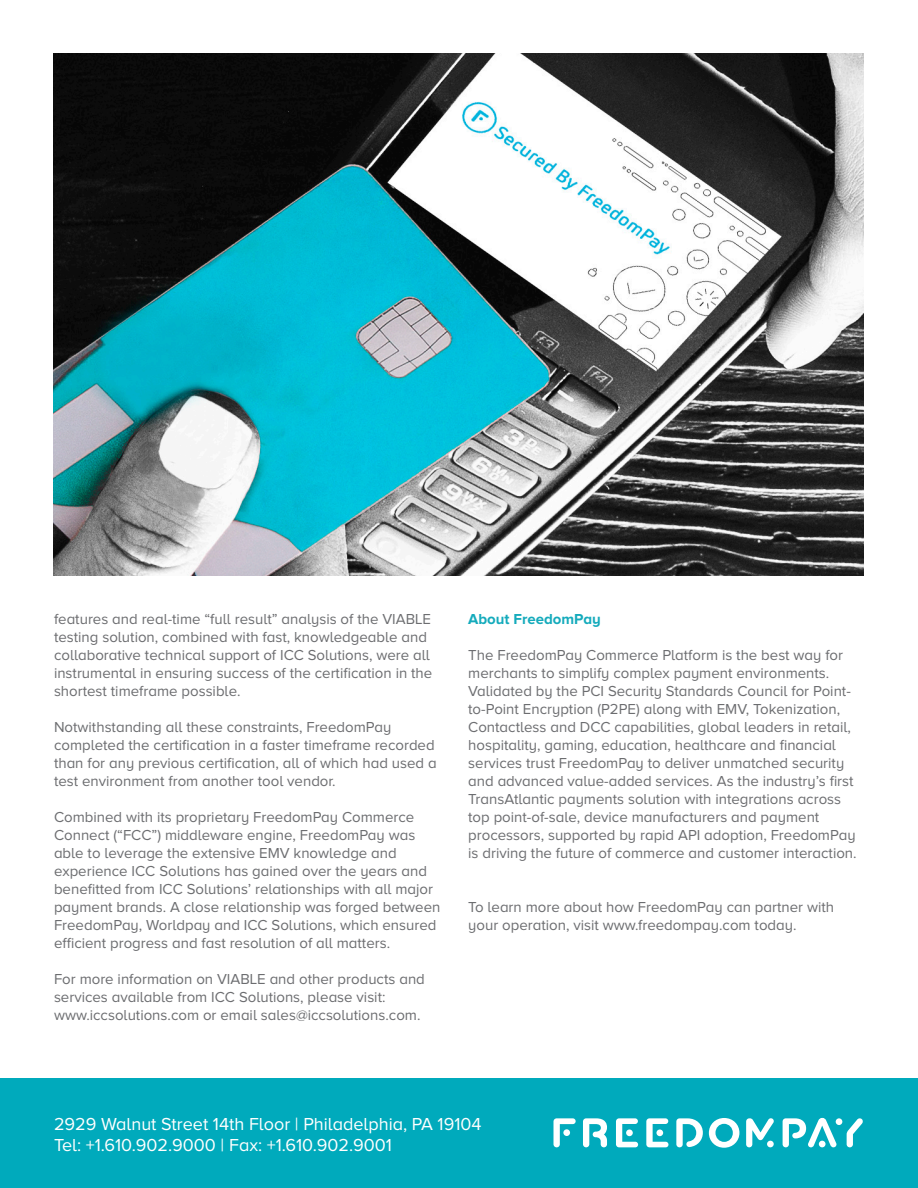
<style>
.page{position:relative;width:918px;height:1188px;background:#fff}
.page>*{position:absolute;margin:0;border:0;box-sizing:border-box;transform-origin:0 0}
.t1{font:18px/21.6px "Proxima Nova A";color:#fff}
.t2{font:15px/18px "Proxima Nova A";color:#6c6d70}
.t3{font:700 15px "Proxima Nova A";color:#15abbc}
</style>
<div class="page">
<img style="left:54px;top:54px;width:810px;height:521px">
<div style="left:0;top:1079px;width:918px;height:109px;background:#00aabc"></div>
<svg style="left:646px;top:1118px;width:22px;height:29px"></svg>
<div style="left:656px;top:1129px;width:7px;height:7px;background:#fff;border-radius:50%"></div>
<svg style="left:783px;top:1118px;width:53px;height:29px"></svg>
<div style="left:819px;top:1141px;width:7px;height:6px;background:#fff;border-radius:50%"></div>
<svg style="left:847px;top:1118px;width:16px;height:29px"></svg>
<div style="left:836px;top:1118px;width:6px;height:7px;background:#fff;border-radius:50%"></div>
<svg style="left:676px;top:1118px;width:27px;height:29px"></svg>
<svg style="left:709px;top:1118px;width:30px;height:30px"></svg>
<svg style="left:554px;top:1118px;width:22px;height:29px"></svg>
<div style="left:563px;top:1129px;width:7px;height:7px;background:#fff;border-radius:50%"></div>
<svg style="left:616px;top:1118px;width:22px;height:29px"></svg>
<div style="left:626px;top:1129px;width:7px;height:7px;background:#fff;border-radius:50%"></div>
<svg style="left:583px;top:1118px;width:24px;height:29px"></svg>
<svg style="left:746px;top:1118px;width:28px;height:29px"></svg>
<p class="t2" style="left:54px;top:610px;width:380px">features and real-time “full result” analysis of the VIABLE testing solution, combined with fast, knowledgeable and collaborative technical support of ICC Solutions, were all instrumental in ensuring success of the certification in the shortest timeframe possible.</p>
<p class="t2" style="left:54px;top:718px;width:384px">Notwithstanding all these constraints, FreedomPay completed the certification in a faster timeframe recorded than for any previous certification, all of which had used a test environment from another tool vendor.</p>
<p class="t2" style="left:54px;top:808px;width:388px">Combined with its proprietary FreedomPay Commerce Connect (“FCC”) middleware engine, FreedomPay was able to leverage the extensive EMV knowledge and experience ICC Solutions has gained over the years and benefitted from ICC Solutions’ relationships with all major payment brands. A close relationship was forged between FreedomPay, Worldpay and ICC Solutions, which ensured efficient progress and fast resolution of all matters.</p>
<p class="t2" style="left:54px;top:970px;width:372px">For more information on VIABLE and other products and services available from ICC Solutions, please visit: www.iccsolutions.com or email sales@iccsolutions.com.</p>
<p class="t3" style="left:468px;top:611px;width:134px">About FreedomPay</p>
<p class="t2" style="left:468px;top:646px;width:390px">The FreedomPay Commerce Platform is the best way for merchants to simplify complex payment environments.<br>Validated by the PCI Security Standards Council for Point&shy;to-Point Encryption (P2PE) along with EMV, Tokenization, Contactless and DCC capabilities, global leaders in retail, hospitality, gaming, education, healthcare and financial services trust FreedomPay to deliver unmatched security and advanced value-added services. As the industry’s first TransAtlantic payments solution with integrations across top point-of-sale, device manufacturers and payment processors, supported by rapid API adoption, FreedomPay is driving the future of commerce and customer interaction.</p>
<p class="t2" style="left:468px;top:898px;width:367px">To learn more about how FreedomPay can partner with your operation, visit www.freedompay.com today.</p>
<p class="t1" style="left:54px;top:1113px;width:429px">2929 Walnut Street 14th Floor | Philadelphia, PA 19104<br>Tel: +1.610.902.9000 | Fax: +1.610.902.9001</p>
</div>
